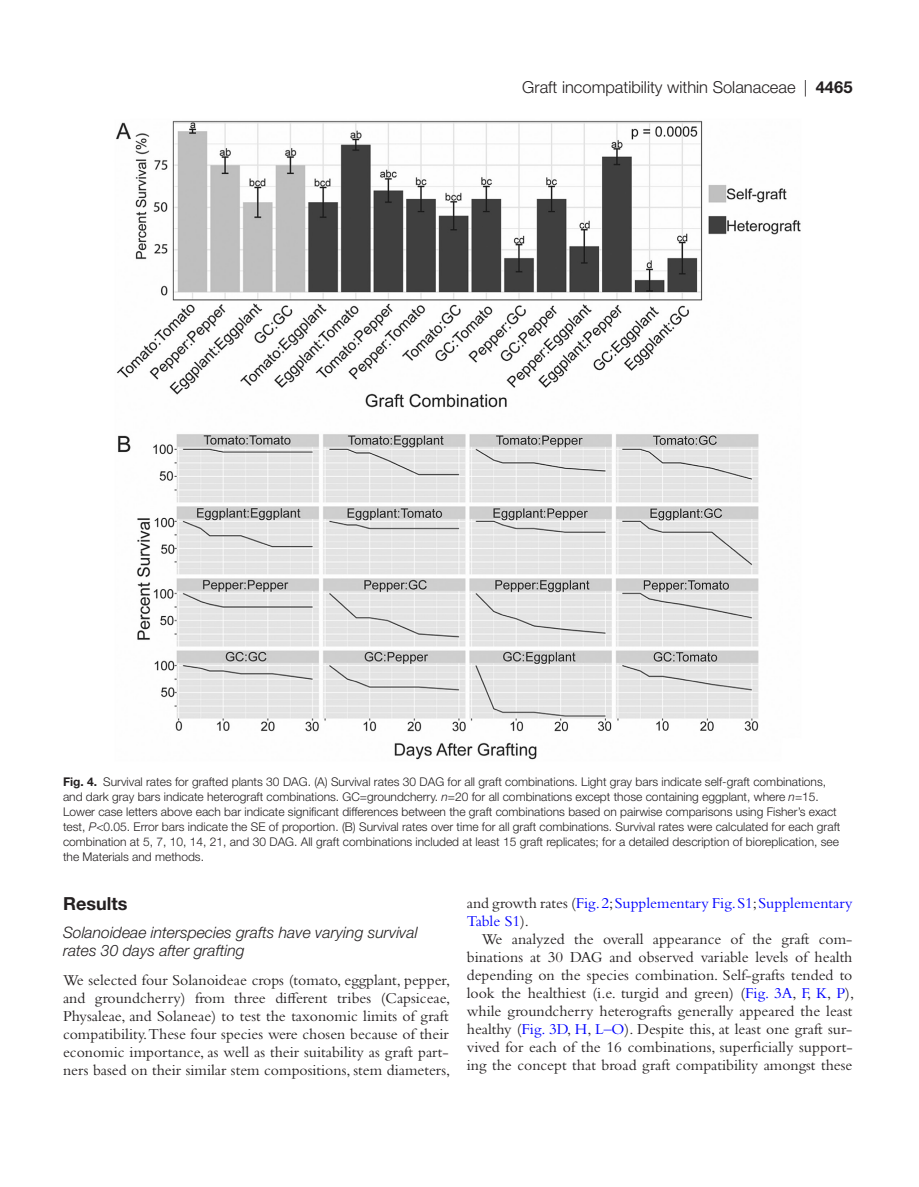
<style>
.page{position:relative;width:919px;height:1187px;background:#fff}
.page>*{position:absolute;margin:0;border:0;box-sizing:border-box;transform-origin:0 0}
.t1{font:700 18px "Helvetica Neue LT Std";color:#231f20}
.t2{font:300 16.5px "Helvetica Neue LT Std";color:#231f20}
.t3{font:15.75px/18px "Bembo Std";color:#231f20;text-align:justify}
.t4{font:italic 300 15.75px/18px "Helvetica Neue LT Std";color:#231f20}
.t5{font:15.75px/18px "Bembo Std";color:#00f}
.t6{font:300 12px/15px "Helvetica Neue LT Std";color:#231f20}
.s1{font-weight:700}
.s2{font-style:italic}
.s3{color:#231f20}
.s4{color:#00f}
</style>
<div class="page">
<img style="left:116px;top:120px;width:685px;height:640px">
<p class="t2" style="left:522px;top:77px;width:332px">Graft incompatibility within Solanaceae | <span class="s1">4465</span></p>
<p class="t6" style="left:63px;top:774px;width:778px"><span class="s1">Fig. 4.</span> Survival rates for grafted plants 30 DAG. (A) Survival rates 30 DAG for all graft combinations. Light gray bars indicate self-graft combinations, and dark gray bars indicate heterograft combinations. GC=groundcherry. <span class="s2">n</span>=20 for all combinations except those containing eggplant, where <span class="s2">n</span>=15.<br>Lower case letters above each bar indicate significant differences between the graft combinations based on pairwise comparisons using Fisher’s exact test, <span class="s2">P</span>&lt;0.05. Error bars indicate the SE of proportion. (B) Survival rates over time for all graft combinations. Survival rates were calculated for each graft combination at 5, 7, 10, 14, 21, and 30 DAG. All graft combinations included at least 15 graft replicates; for a detailed description of bioreplication, see the Materials and methods.</p>
<p class="t1" style="left:63px;top:892px;width:66px">Results</p>
<p class="t4" style="left:63px;top:923px;width:356px">Solanoideae interspecies grafts have varying survival rates 30 days after grafting</p>
<p class="t3" style="left:63px;top:970px;width:389px">We selected four Solanoideae crops (tomato, eggplant, pepper, and groundcherry) from three different tribes (Capsiceae, Physaleae, and Solaneae) to test the taxonomic limits of graft compatibility. These four species were chosen because of their economic importance, as well as their suitability as graft part&shy;ners based on their similar stem compositions, stem diameters,</p>
<p class="t5" style="left:466px;top:893px;width:387px"><span class="s3">and growth rates (</span>Fig. 2<span class="s3">;</span> Supplementary Fig. S1<span class="s3">;</span> Supplementary<br>Table S1<span class="s3">).</span></p>
<p class="t3" style="left:466px;top:929px;width:389px;text-indent:15px">We analyzed the overall appearance of the graft com&shy;binations at 30 DAG and observed variable levels of health depending on the species combination. Self-grafts tended to look the healthiest (i.e. turgid and green) (<span class="s4">Fig. 3A</span>, <span class="s4">F</span>, <span class="s4">K</span>, <span class="s4">P</span>), while groundcherry heterografts generally appeared the least healthy (<span class="s4">Fig. 3D</span>, <span class="s4">H</span>, <span class="s4">L–O</span>). Despite this, at least one graft sur&shy;vived for each of the 16 combinations, superficially support&shy;ing the concept that broad graft compatibility amongst these</p>
</div>
